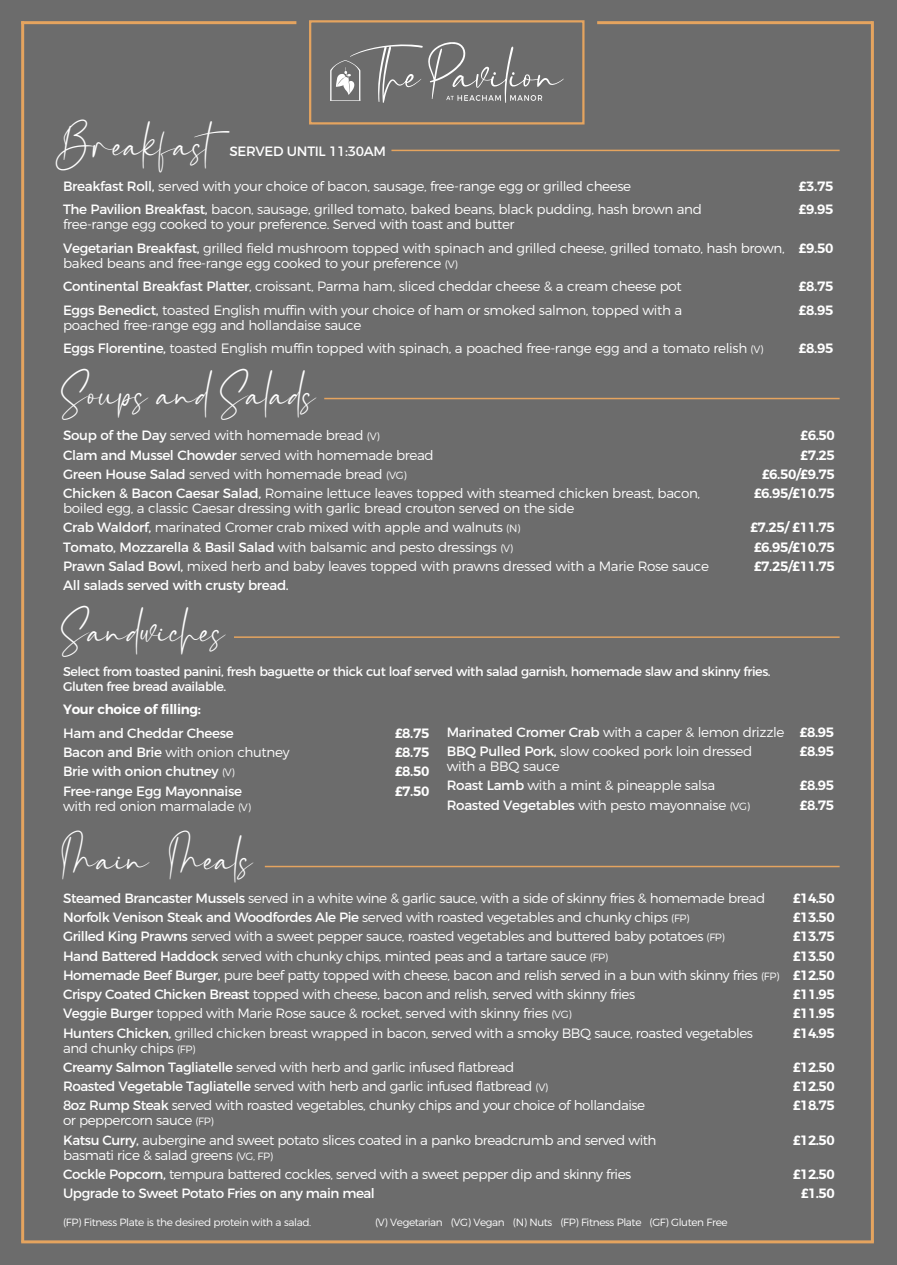
<style>
.page{position:relative;width:897px;height:1265px;background:#fff}
.page>*{position:absolute;margin:0;border:0;box-sizing:border-box;transform-origin:0 0}
.t1{font:27px "Mellinda Creative";letter-spacing:-.01em;color:#fff}
.t2{font:300 13.5px/15px "Montserrat";letter-spacing:-.025em;color:#fff}
.t3{font:600 13.5px "Montserrat";letter-spacing:-.025em;color:#fff}
.t4{font:13.5px "Montserrat";letter-spacing:-.025em;color:#fff}
.t5{font:12.75px/15px "Montserrat";letter-spacing:-.035em;color:#fff}
.t6{font:300 10.5px "Montserrat";letter-spacing:-.035em;color:#fff}
.s1{font-weight:400}
.s2{font-weight:600}
.s3{font-size:10.5px}
.s4{font-weight:300;font-size:10.5px}
</style>
<div class="page">
<div style="left:0;top:0;width:896px;height:1265px;background:#6c6c6c"></div>
<div style="left:309px;top:20px;width:275px;height:104px;border:2px solid #e5a45f"></div>
<svg style="left:330px;top:42px;width:233px;height:61px"></svg>
<hr style="left:597px;top:21px;width:275px;height:3px;background:#e5a45f">
<hr style="left:21px;top:21px;width:275px;height:3px;background:#e5a45f">
<hr style="left:21px;top:21px;width:3px;height:1220px;background:#e5a45f">
<hr style="left:870px;top:21px;width:3px;height:1220px;background:#e5a45f">
<hr style="left:21px;top:1240px;width:852px;height:3px;background:#e5a45f">
<hr style="left:391px;top:150px;width:448px;height:1px;background:#e5a45f">
<hr style="left:324px;top:398px;width:515px;height:1px;background:#e5a45f">
<hr style="left:234px;top:636px;width:605px;height:2px;background:#e5a45f">
<hr style="left:265px;top:865px;width:574px;height:2px;background:#e5a45f">
<p class="t1" style="left:62px;top:130px;width:181px">Breakfast</p>
<p class="t4" style="left:229px;top:140px;width:158px">SERVED UNTIL 11:30AM</p>
<p class="t2" style="left:63px;top:177px;width:569px"><span class="s1">Breakfast Roll,</span> served with your choice of bacon, sausage, free-range egg or grilled cheese</p>
<p class="t3" style="left:798px;top:175px;width:36px">£3.75</p>
<p class="t2" style="left:63px;top:201px;width:640px"><span class="s1">The Pavilion Breakfast,</span> bacon, sausage, grilled tomato, baked beans, black pudding, hash brown and</p>
<p class="t3" style="left:798px;top:198px;width:36px">£9.95</p>
<p class="t2" style="left:63px;top:216px;width:453px">free-range egg cooked to your preference. Served with toast and butter</p>
<p class="t2" style="left:63px;top:239px;width:771px"><span class="s1">Vegetarian Breakfast,</span> grilled field mushroom topped with spinach and grilled cheese, grilled tomato, hash brown, <span class="s2">£9.50 </span>baked beans and free-range egg cooked to your preference <span class="s3">(V)</span></p>
<p class="t2" style="left:63px;top:278px;width:620px"><span class="s1">Continental Breakfast Platter</span>, croissant, Parma ham, sliced cheddar cheese &amp; a cream cheese pot</p>
<p class="t3" style="left:798px;top:275px;width:36px">£8.75</p>
<p class="t2" style="left:63px;top:301px;width:620px"><span class="s1">Eggs Benedict,</span> toasted English muffin with your choice of ham or smoked salmon, topped with a</p>
<p class="t3" style="left:798px;top:299px;width:36px">£8.95</p>
<p class="t2" style="left:63px;top:316px;width:300px">poached free-range egg and hollandaise sauce</p>
<p class="t2" style="left:63px;top:340px;width:701px"><span class="s1">Eggs Florentine,</span> toasted English muffin topped with spinach, a poached free-range egg and a tomato relish <span class="s3">(V)</span></p>
<p class="t3" style="left:798px;top:337px;width:36px">£8.95</p>
<p class="t1" style="left:62px;top:379px;width:255px">Soups and Salads</p>
<p class="t2" style="left:63px;top:427px;width:318px"><span class="s1">Soup of the Day</span> served with homemade bread <span class="s3">(V)</span></p>
<p class="t3" style="left:800px;top:425px;width:36px">£6.50</p>
<p class="t2" style="left:63px;top:446px;width:372px"><span class="s1">Clam and Mussel Chowder</span> served with homemade bread</p>
<p class="t3" style="left:800px;top:444px;width:36px">£7.25</p>
<p class="t2" style="left:63px;top:465px;width:345px"><span class="s1">Green House Salad</span> served with homemade bread <span class="s3">(VG)</span></p>
<p class="t3" style="left:761px;top:463px;width:74px">£6.50/£9.75</p>
<p class="t2" style="left:63px;top:485px;width:638px"><span class="s1">Chicken &amp; Bacon Caesar Salad,</span> Romaine lettuce leaves topped with steamed chicken breast, bacon,</p>
<p class="t3" style="left:753px;top:482px;width:82px">£6.95/£10.75</p>
<p class="t2" style="left:63px;top:500px;width:512px">boiled egg, a classic Caesar dressing with garlic bread crouton served on the side</p>
<p class="t2" style="left:63px;top:519px;width:459px"><span class="s1">Crab Waldorf,</span> marinated Cromer crab mixed with apple and walnuts <span class="s3">(N)</span></p>
<p class="t3" style="left:750px;top:517px;width:86px">£7.25/ £11.75</p>
<p class="t2" style="left:63px;top:538px;width:451px"><span class="s1">Tomato, Mozzarella &amp; Basil Salad</span> with balsamic and pesto dressings <span class="s3">(V)</span></p>
<p class="t3" style="left:753px;top:536px;width:82px">£6.95/£10.75</p>
<p class="t2" style="left:63px;top:557px;width:647px"><span class="s1">Prawn Salad Bowl,</span> mixed herb and baby leaves topped with prawns dressed with a Marie Rose sauce</p>
<p class="t3" style="left:753px;top:555px;width:82px">£7.25/£11.75</p>
<p class="t4" style="left:63px;top:574px;width:227px">All salads served with crusty bread.</p>
<p class="t1" style="left:62px;top:616px;width:165px">Sandwiches</p>
<p class="t5" style="left:63px;top:662px;width:708px">Select from toasted panini, fresh baguette or thick cut loaf served with salad garnish, homemade slaw and skinny fries.<br>Gluten free bread available.</p>
<p class="t3" style="left:63px;top:698px;width:139px">Your choice of filling:</p>
<p class="t4" style="left:63px;top:722px;width:172px">Ham and Cheddar Cheese</p>
<p class="t3" style="left:395px;top:722px;width:36px">£8.75</p>
<p class="t2" style="left:63px;top:743px;width:228px"><span class="s1">Bacon and Brie</span> with onion chutney</p>
<p class="t3" style="left:395px;top:741px;width:36px">£8.75</p>
<p class="t4" style="left:63px;top:760px;width:173px">Brie with onion chutney <span class="s4">(V)</span></p>
<p class="t3" style="left:395px;top:760px;width:36px">£8.50</p>
<p class="t4" style="left:63px;top:780px;width:180px">Free-range Egg Mayonnaise</p>
<p class="t3" style="left:395px;top:780px;width:36px">£7.50</p>
<p class="t2" style="left:63px;top:797px;width:189px">with red onion marmalade <span class="s3">(V)</span></p>
<p class="t2" style="left:446px;top:723px;width:389px"><span class="s1">Marinated Cromer Crab</span> with a caper &amp; lemon drizzle <span class="s2">£8.95</span></p>
<p class="t2" style="left:446px;top:743px;width:307px"><span class="s1">BBQ Pulled Pork,</span> slow cooked pork loin dressed</p>
<p class="t3" style="left:799px;top:740px;width:36px">£8.95</p>
<p class="t2" style="left:446px;top:758px;width:114px">with a BBQ sauce</p>
<p class="t2" style="left:446px;top:777px;width:270px"><span class="s1">Roast Lamb</span> with a mint &amp; pineapple salsa</p>
<p class="t3" style="left:799px;top:774px;width:36px">£8.95</p>
<p class="t2" style="left:446px;top:796px;width:305px"><span class="s1">Roasted Vegetables</span> with pesto mayonnaise <span class="s3">(VG)</span></p>
<p class="t3" style="left:799px;top:794px;width:36px">£8.75</p>
<p class="t1" style="left:62px;top:844px;width:192px">Main Meals</p>
<p class="t2" style="left:63px;top:889px;width:703px"><span class="s1">Steamed Brancaster Mussels</span> served in a white wine &amp; garlic sauce, with a side of skinny fries &amp; homemade bread</p>
<p class="t3" style="left:792px;top:887px;width:43px">£14.50</p>
<p class="t2" style="left:63px;top:908px;width:627px"><span class="s1">Norfolk Venison Steak and Woodfordes Ale Pie</span> served with roasted vegetables and chunky chips <span class="s3">(FP)</span></p>
<p class="t3" style="left:792px;top:906px;width:43px">£13.50</p>
<p class="t2" style="left:63px;top:928px;width:663px"><span class="s1">Grilled King Prawns</span> served with a sweet pepper sauce, roasted vegetables and buttered baby potatoes <span class="s3">(FP)</span></p>
<p class="t3" style="left:792px;top:925px;width:43px">£13.75</p>
<p class="t2" style="left:63px;top:947px;width:546px"><span class="s1">Hand Battered Haddock</span> served with chunky chips, minted peas and a tartare sauce <span class="s3">(FP)</span></p>
<p class="t3" style="left:792px;top:944px;width:43px">£13.50</p>
<p class="t2" style="left:63px;top:966px;width:773px"><span class="s1">Homemade Beef Burger,</span> pure beef patty topped with cheese, bacon and relish served in a bun with skinny fries <span class="s3">(FP)</span> <span class="s2">£12.50</span></p>
<p class="t2" style="left:63px;top:985px;width:573px"><span class="s1">Crispy Coated Chicken Breast</span> topped with cheese, bacon and relish, served with skinny fries</p>
<p class="t3" style="left:792px;top:983px;width:43px">£11.95</p>
<p class="t2" style="left:63px;top:1005px;width:510px"><span class="s1">Veggie Burger</span> topped with Marie Rose sauce &amp; rocket, served with skinny fries <span class="s3">(VG)</span></p>
<p class="t3" style="left:792px;top:1002px;width:43px">£11.95</p>
<p class="t2" style="left:63px;top:1024px;width:691px"><span class="s1">Hunters Chicken,</span> grilled chicken breast wrapped in bacon, served with a smoky BBQ sauce, roasted vegetables</p>
<p class="t3" style="left:792px;top:1021px;width:43px">£14.95</p>
<p class="t2" style="left:63px;top:1039px;width:134px">and chunky chips <span class="s3">(FP)</span></p>
<p class="t2" style="left:63px;top:1058px;width:452px"><span class="s1">Creamy Salmon Tagliatelle</span> served with herb and garlic infused flatbread</p>
<p class="t3" style="left:792px;top:1056px;width:43px">£12.50</p>
<p class="t2" style="left:63px;top:1077px;width:486px"><span class="s1">Roasted Vegetable Tagliatelle</span> served with herb and garlic infused flatbread <span class="s3">(V)</span></p>
<p class="t3" style="left:792px;top:1075px;width:43px">£12.50</p>
<p class="t2" style="left:63px;top:1097px;width:583px"><span class="s1">8oz Rump Steak</span> served with roasted vegetables, chunky chips and your choice of hollandaise</p>
<p class="t3" style="left:792px;top:1094px;width:43px">£18.75</p>
<p class="t2" style="left:63px;top:1112px;width:152px">or peppercorn sauce <span class="s3">(FP)</span></p>
<p class="t2" style="left:63px;top:1131px;width:594px"><span class="s1">Katsu Curry,</span> aubergine and sweet potato slices coated in a panko breadcrumb and served with</p>
<p class="t3" style="left:792px;top:1128px;width:43px">£12.50</p>
<p class="t2" style="left:63px;top:1146px;width:211px">basmati rice &amp; salad greens <span class="s3">(VG, FP)</span></p>
<p class="t2" style="left:63px;top:1165px;width:569px"><span class="s1">Cockle Popcorn,</span> tempura battered cockles, served with a sweet pepper dip and skinny fries</p>
<p class="t3" style="left:792px;top:1163px;width:43px">£12.50</p>
<p class="t4" style="left:63px;top:1182px;width:313px">Upgrade to Sweet Potato Fries on any main meal</p>
<p class="t3" style="left:800px;top:1182px;width:35px">£1.50</p>
<p class="t6" style="left:63px;top:1214px;width:249px">(FP) Fitness Plate is the desired protein with a salad.</p>
<p class="t6" style="left:375px;top:1214px;width:354px">(V) Vegetarian (VG) Vegan (N) Nuts (FP) Fitness Plate (GF) Gluten Free</p>
</div>
